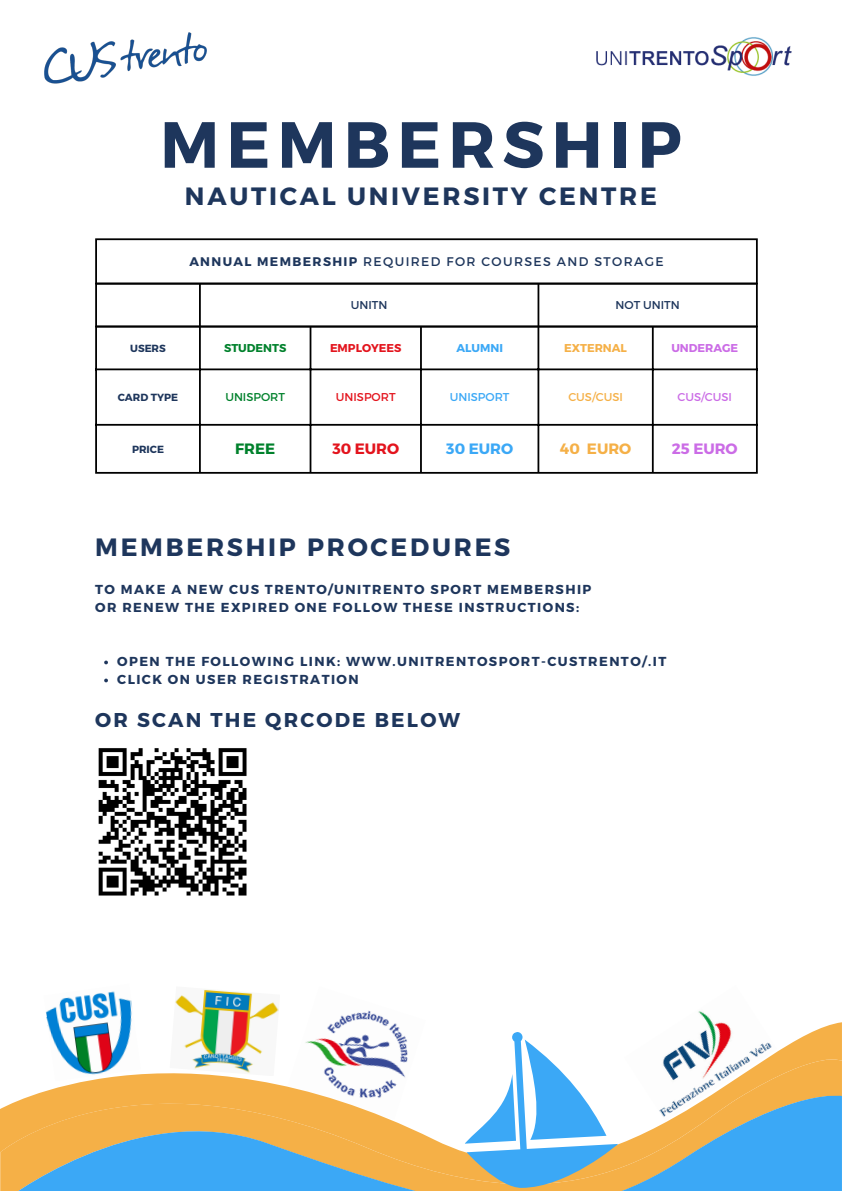
<style>
.page{position:relative;width:842px;height:1191px;background:#fff}
.page>*{position:absolute;margin:0;border:0;box-sizing:border-box;transform-origin:0 0}
.t1{font:700 65px "Montserrat";letter-spacing:.11em;color:#1e365c}
.t2{font:700 25px "Montserrat";letter-spacing:.11em;color:#1e365c}
.t3{font:700 20px "Montserrat";letter-spacing:.11em;color:#1e365c}
.t4{font:700 15px "Montserrat";color:#e3141d}
.t5{font:700 15px "Montserrat";color:#3ba8f6}
.t6{font:700 15px "Montserrat";color:#f5b047}
.t7{font:700 15px "Montserrat";color:#cb6ce6}
.t8{font:700 15px "Montserrat";color:#00812c}
.t9{font:700 13px/18px "Montserrat";letter-spacing:.11em;color:#1e365c}
.t10{font:12.5px "Montserrat";letter-spacing:.11em;color:#1e365c}
.t11{font:11.3px "Montserrat";color:#1e365c}
.t12{font:700 11.3px "Montserrat";color:#e3141d}
.t13{font:700 11.3px "Montserrat";color:#00812c}
.t14{font:700 11.3px "Montserrat";color:#f5b047}
.t15{font:700 11.3px "Montserrat";color:#cb6ce6}
.t16{font:11.3px "Montserrat";color:#00812c}
.t17{font:11.3px "Montserrat";color:#e3141d}
.t18{font:11.3px "Montserrat";color:#3ba8f6}
.t19{font:11.3px "Montserrat";color:#f5b047}
.t20{font:11.3px "Montserrat";color:#cb6ce6}
.t21{font:700 11.3px "Montserrat";color:#3ba8f6}
.t22{font:700 10.4px "Montserrat";color:#1e365c}
.s1{font-weight:700}
</style>
<div class="page">
<img style="left:336px;top:1010px;width:53px;height:12px">
<img style="left:175px;top:989px;width:104px;height:33px">
<svg style="left:183px;top:1022px;width:659px;height:36px"></svg>
<svg style="left:36px;top:1058px;width:806px;height:36px"></svg>
<svg style="left:0;top:1094px;width:842px;height:96px;background:#abb49f"></svg>
<svg style="left:459px;top:1026px;width:161px;height:164px"></svg>
<img style="left:44px;top:991px;width:97px;height:89px">
<img style="left:596px;top:37px;width:195px;height:39px">
<img style="left:44px;top:32px;width:163px;height:52px">
<hr style="left:95px;top:240px;width:2px;height:42px;background:#000">
<hr style="left:756px;top:240px;width:2px;height:42px;background:#000">
<hr style="left:95px;top:238px;width:663px;height:2px;background:#000">
<hr style="left:95px;top:282px;width:663px;height:2px;background:#000">
<hr style="left:95px;top:327px;width:2px;height:145px;background:#000">
<hr style="left:199px;top:327px;width:2px;height:145px;background:#000">
<hr style="left:310px;top:327px;width:1px;height:145px;background:#000">
<hr style="left:420px;top:327px;width:2px;height:145px;background:#000">
<hr style="left:537px;top:327px;width:2px;height:145px;background:#000">
<hr style="left:652px;top:327px;width:2px;height:145px;background:#000">
<hr style="left:756px;top:327px;width:2px;height:145px;background:#000">
<hr style="left:95px;top:368px;width:663px;height:2px;background:#000">
<hr style="left:95px;top:424px;width:663px;height:1px;background:#000">
<hr style="left:95px;top:472px;width:663px;height:1px;background:#000">
<hr style="left:95px;top:284px;width:2px;height:41px;background:#000">
<hr style="left:199px;top:284px;width:2px;height:41px;background:#000">
<hr style="left:538px;top:284px;width:1px;height:41px;background:#000">
<hr style="left:756px;top:284px;width:2px;height:41px;background:#000">
<hr style="left:95px;top:325px;width:663px;height:2px;background:#000">
<img style="left:98px;top:748px;width:149px;height:148px">
<svg style="left:104px;top:660px;width:4px;height:4px"></svg>
<svg style="left:104px;top:678px;width:4px;height:4px"></svg>
<p class="t1" style="left:160px;top:102px;width:523px">MEMBERSHIP</p>
<p class="t2" style="left:185px;top:180px;width:473px">NAUTICAL UNIVERSITY CENTRE</p>
<p class="t10" style="left:189px;top:253px;width:476px"><span class="s1">ANNUAL MEMBERSHIP</span> REQUIRED FOR COURSES AND STORAGE</p>
<h2 class="t11" style="left:351px;top:298px;width:38px">UNITN</h2>
<h4 class="t11" style="left:615px;top:298px;width:66px">NOT UNITN</h4>
<p class="t22" style="left:130px;top:342px;width:37px">USERS</p>
<p class="t13" style="left:224px;top:341px;width:64px">STUDENTS</p>
<p class="t12" style="left:330px;top:341px;width:73px">EMPLOYEES</p>
<p class="t21" style="left:456px;top:341px;width:48px">ALUMNI</p>
<p class="t14" style="left:564px;top:341px;width:64px">EXTERNAL</p>
<p class="t15" style="left:671px;top:341px;width:68px">UNDERAGE</p>
<p class="t22" style="left:118px;top:390px;width:62px">CARD TYPE</p>
<p class="t16" style="left:225px;top:389px;width:61px">UNISPORT</p>
<p class="t17" style="left:336px;top:389px;width:61px">UNISPORT</p>
<p class="t18" style="left:450px;top:389px;width:61px">UNISPORT</p>
<p class="t19" style="left:568px;top:389px;width:56px">CUS/CUSI</p>
<p class="t20" style="left:678px;top:389px;width:56px">CUS/CUSI</p>
<p class="t22" style="left:132px;top:442px;width:33px">PRICE</p>
<p class="t8" style="left:235px;top:439px;width:42px">FREE</p>
<p class="t4" style="left:332px;top:439px;width:68px">30 EURO</p>
<p class="t5" style="left:446px;top:439px;width:68px">30 EURO</p>
<p class="t6" style="left:560px;top:439px;width:73px">40 EURO</p>
<p class="t7" style="left:672px;top:439px;width:67px">25 EURO</p>
<h3 class="t2" style="left:95px;top:531px;width:417px">MEMBERSHIP PROCEDURES</h3>
<p class="t9" style="left:95px;top:579px;width:498px">TO MAKE A NEW CUS TRENTO/UNITRENTO SPORT MEMBERSHIP<br>OR RENEW THE EXPIRED ONE FOLLOW THESE INSTRUCTIONS:</p>
<p class="t9" style="left:117px;top:651px;width:551px">OPEN THE FOLLOWING LINK: WWW.UNITRENTOSPORT-CUSTRENTO/.IT</p>
<p class="t9" style="left:117px;top:669px;width:243px">CLICK ON USER REGISTRATION</p>
<p class="t3" style="left:95px;top:707px;width:367px">OR SCAN THE QRCODE BELOW</p>
</div>
